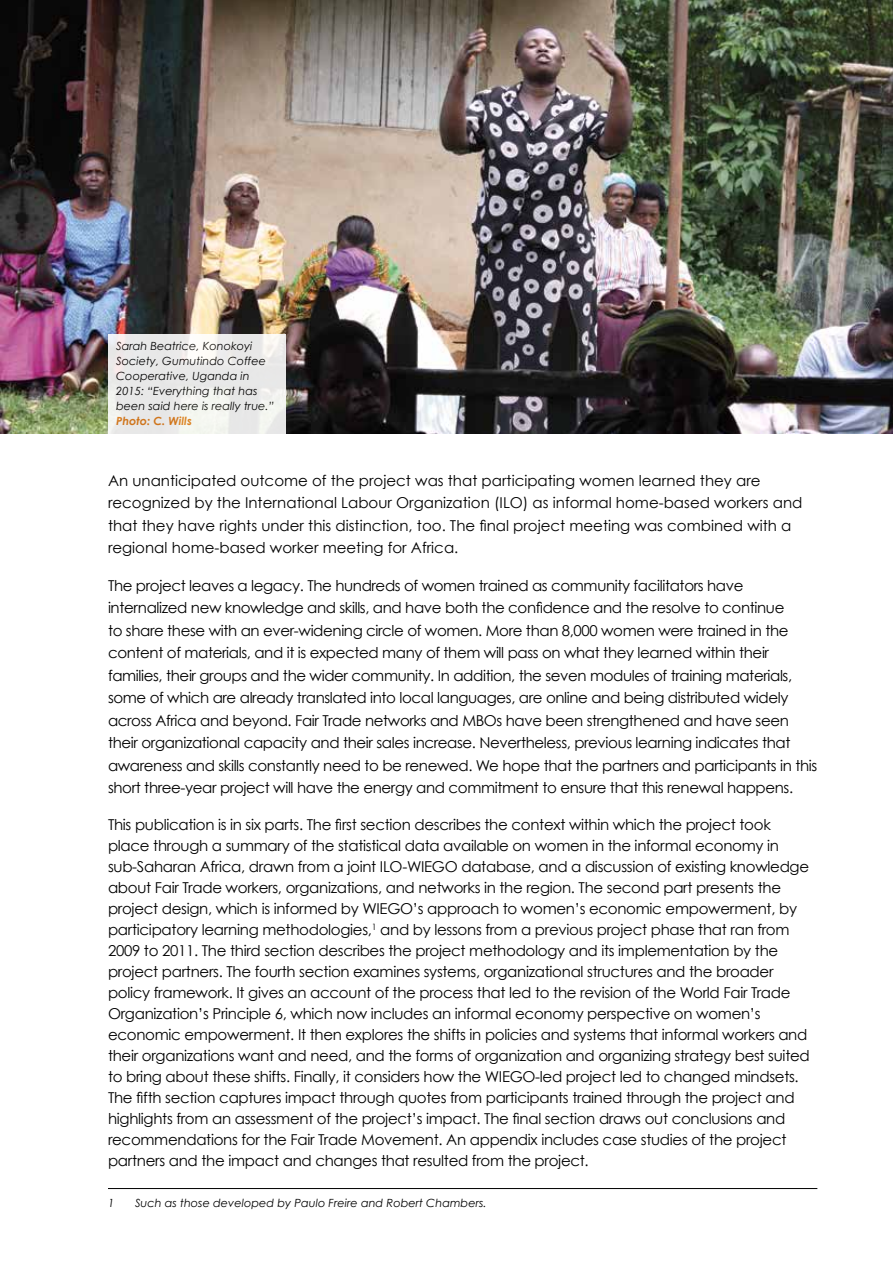
<style>
.page{position:relative;width:893px;height:1263px;background:#fff}
.page>*{position:absolute;margin:0;border:0;box-sizing:border-box;transform-origin:0 0}
.t1{font:15px/21px "Century Gothic";letter-spacing:-.02em;color:#000}
.t2{font:15px/22.5px "Century Gothic";color:#000}
.t3{font:italic 11.25px/15px "Century Gothic";letter-spacing:.005em;color:#000}
.t4{font:italic 700 11.25px "Century Gothic";letter-spacing:.005em;color:#e37f1c}
</style>
<div class="page">
<hr style="left:108px;top:1188px;width:709px;height:1px;background:#000">
<img style="left:0;top:0;width:893px;height:433px">
<svg style="left:108px;top:334px;width:177px;height:99px;fill:#e9e9e9"></svg>
<p class="t3" style="left:116px;top:339px;width:160px">Sarah Beatrice, Konokoyi<br>Society, Gumutindo Coffee<br>Cooperative, Uganda in<br>2015: “Everything that has been said here is really true.”</p>
<p class="t4" style="left:116px;top:414px;width:77px">Photo: C. Wills</p>
<p class="t2" style="left:108px;top:469px;width:696px">An unanticipated outcome of the project was that participating women learned they are recognized by the International Labour Organization (ILO) as informal home‑based workers and that they have rights under this distinction, too. The final project meeting was combined with a regional home‑based worker meeting for Africa.</p>
<p class="t1" style="left:108px;top:574px;width:711px;line-height:22.5px">The project leaves a legacy. The hundreds of women trained as community facilitators have internalized new knowledge and skills, and have both the confidence and the resolve to continue<br>to share these with an ever‑widening circle of women. More than 8,000 women were trained in the content of materials, and it is expected many of them will pass on what they learned within their families, their groups and the wider community. In addition, the seven modules of training materials, some of which are already translated into local languages, are online and being distributed widely across Africa and beyond. Fair Trade networks and MBOs have been strengthened and have seen their organizational capacity and their sales increase. Nevertheless, previous learning indicates that awareness and skills constantly need to be renewed. We hope that the partners and participants in this short three‑year project will have the energy and commitment to ensure that this renewal happens.</p>
<p class="t1" style="left:108px;top:813px;width:703px">This publication is in six parts. The first section describes the context within which the project took place through a summary of the statistical data available on women in the informal economy in sub‑Saharan Africa, drawn from a joint ILO‑WIEGO database, and a discussion of existing knowledge about Fair Trade workers, organizations, and networks in the region. The second part presents the project design, which is informed by WIEGO’s approach to women’s economic empowerment, by participatory learning methodologies,<sup>1</sup> and by lessons from a previous project phase that ran from 2009 to 2011. The third section describes the project methodology and its implementation by the project partners. The fourth section examines systems, organizational structures and the broader policy framework. It gives an account of the process that led to the revision of the World Fair Trade Organization’s Principle 6, which now includes an informal economy perspective on women’s economic empowerment. It then explores the shifts in policies and systems that informal workers and their organizations want and need, and the forms of organization and organizing strategy best suited to bring about these shifts. Finally, it considers how the WIEGO‑led project led to changed mindsets.<br>The fifth section captures impact through quotes from participants trained through the project and highlights from an assessment of the project’s impact. The final section draws out conclusions and recommendations for the Fair Trade Movement. An appendix includes case studies of the project partners and the impact and changes that resulted from the project.</p>
<p class="t3" style="left:108px;top:1195px;width:8px">1</p>
<p class="t3" style="left:135px;top:1195px;width:353px">Such as those developed by Paulo Freire and Robert Chambers.</p>
</div>
